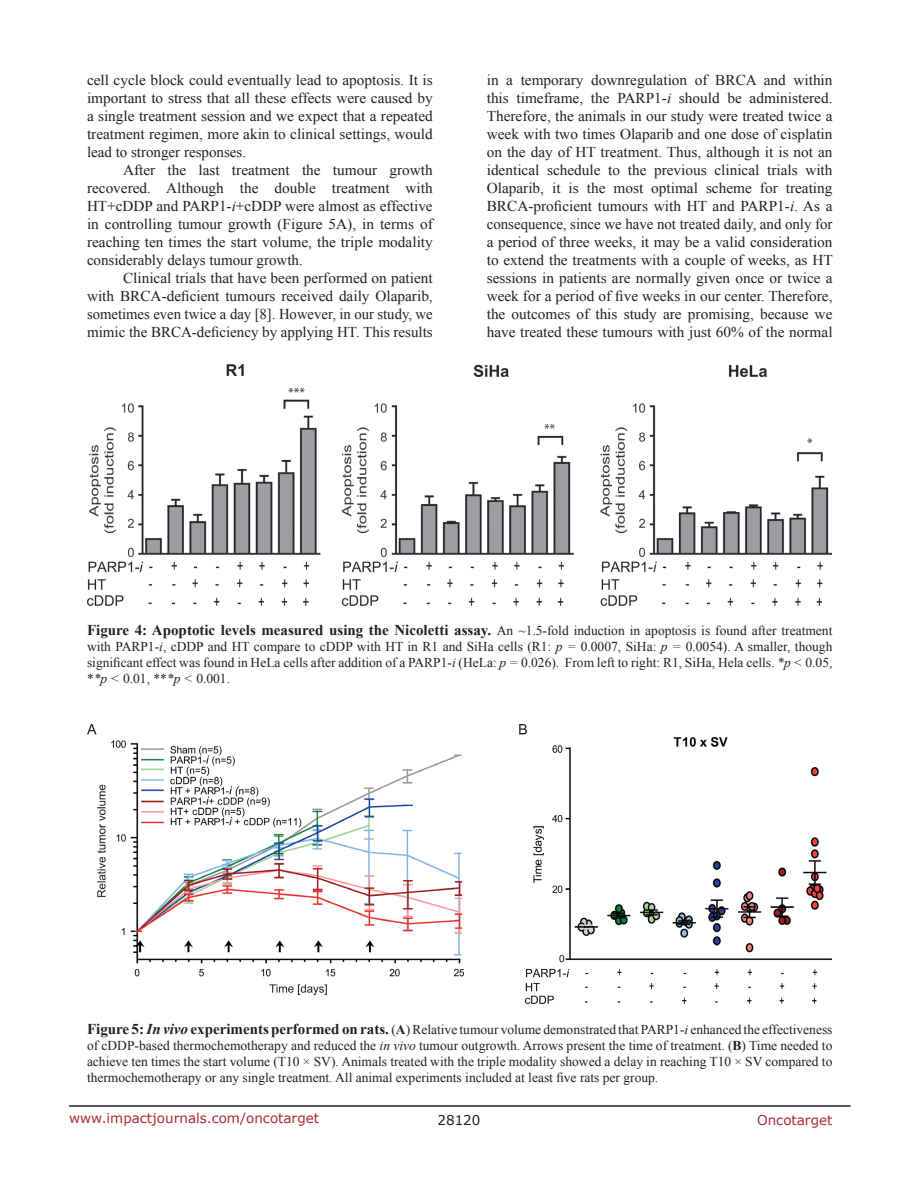
<style>
.page{position:relative;width:918px;height:1188px;background:#fff}
.page>*{position:absolute;margin:0;border:0;box-sizing:border-box;transform-origin:0 0}
.BodyText{font:15px/18px "Times New Roman";color:#231f20;text-align:justify}
.FigureText{font:700 15px "Times New Roman";color:#231f20}
.FigureText-2{font:13.5px/16.2px "Times New Roman";color:#231f20;text-align:justify}
.t1{font:13.5px "Verdana";color:#ac2b31}
.t2{font:13.5px "Verdana";color:#231f20}
.s1{font-style:italic}
.s2{font-weight:400;font-size:13.5px}
.s3{font-weight:700;font-size:15px}
.s4{font-weight:700;font-style:italic;font-size:15px}
.s5{font-weight:700}
</style>
<div class="page">
<hr style="left:69px;top:1105px;width:781px;height:2px;background:#231f20">
<img style="left:88px;top:364px;width:744px;height:241px">
<img style="left:88px;top:724px;width:744px;height:279px">
<p class="BodyText" style="left:87px;top:71px;width:347px">cell cycle block could eventually lead to apoptosis. It is important to stress that all these effects were caused by a single treatment session and we expect that a repeated treatment regimen, more akin to clinical settings, would lead to stronger responses.</p>
<p class="BodyText" style="left:87px;top:161px;width:347px;text-indent:36px">After the last treatment the tumour growth recovered. Although the double treatment with HT+cDDP and PARP1-<span class="s1">i</span>+cDDP were almost as effective in controlling tumour growth (Figure 5A), in terms of reaching ten times the start volume, the triple modality considerably delays tumour growth.</p>
<p class="BodyText" style="left:87px;top:269px;width:347px;text-indent:36px">Clinical trials that have been performed on patient with BRCA-deficient tumours received daily Olaparib, sometimes even twice a day [8]. However, in our study, we mimic the BRCA-deficiency by applying HT. This results</p>
<p class="BodyText" style="left:487px;top:71px;width:348px">in a temporary downregulation of BRCA and within this timeframe, the PARP1-<span class="s1">i</span> should be administered.<br>Therefore, the animals in our study were treated twice a week with two times Olaparib and one dose of cisplatin on the day of HT treatment. Thus, although it is not an identical schedule to the previous clinical trials with Olaparib, it is the most optimal scheme for treating BRCA-proficient tumours with HT and PARP1-<span class="s1">i</span>. As a consequence, since we have not treated daily, and only for a period of three weeks, it may be a valid consideration to extend the treatments with a couple of weeks, as HT sessions in patients are normally given once or twice a week for a period of five weeks in our center. Therefore, the outcomes of this study are promising, because we have treated these tumours with just 60% of the normal</p>
<p class="FigureText" style="left:87px;top:619px;width:747px">Figure 4: Apoptotic levels measured using the Nicoletti assay. <span class="s2">An ~1.5-fold induction in apoptosis is found after treatment</span></p>
<p class="FigureText-2" style="left:87px;top:638px;width:747px">with PARP1-<span class="s1">i</span>, cDDP and HT compare to cDDP with HT in R1 and SiHa cells (R1: <span class="s1">p =</span> 0.0007, SiHa: <span class="s1">p =</span> 0.0054). A smaller, though significant effect was found in HeLa cells after addition of a PARP1-<span class="s1">i</span> (HeLa: <span class="s1">p =</span> 0.026). From left to right: R1, SiHa, Hela cells. <span class="s1">*p &lt;</span> 0.05, *<span class="s1">*p &lt;</span> 0.01, **<span class="s1">*p &lt;</span> 0.001.</p>
<p class="FigureText-2" style="left:87px;top:1021px;width:747px"><span class="s3">Figure 5:</span> <span class="s4">In vivo</span> <span class="s3">experiments performed on rats.</span> (<span class="s5">A</span>) Relative tumour volume demonstrated that PARP1-<span class="s1">i</span> enhanced the effectiveness of cDDP-based thermochemotherapy and reduced the <span class="s1">in vivo</span> tumour outgrowth. Arrows present the time of treatment. (<span class="s5">B</span>) Time needed to achieve ten times the start volume (T10 × SV). Animals treated with the triple modality showed a delay in reaching T10 × SV compared to thermochemotherapy or any single treatment. All animal experiments included at least five rats per group.</p>
<p class="t1" style="left:69px;top:1109px;width:252px">www.impactjournals.com/oncotarget</p>
<p class="t2" style="left:438px;top:1111px;width:44px">28120</p>
<p class="t1" style="left:757px;top:1111px;width:77px">Oncotarget</p>
</div>
